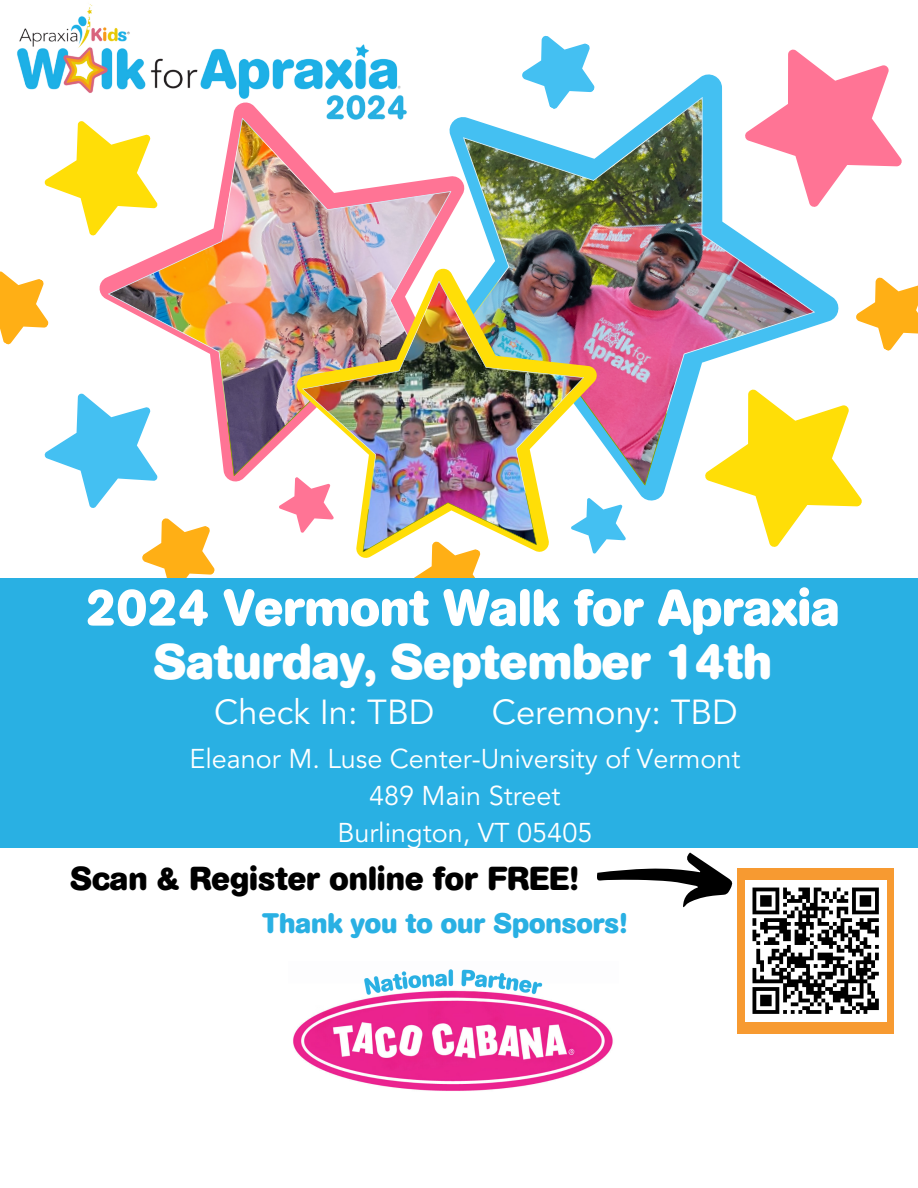
<style>
.page{position:relative;width:918px;height:1188px;background:#fff}
.page>*{position:absolute;margin:0;border:0;box-sizing:border-box;transform-origin:0 0}
.t1{font:700 51px "AG Book Rounded";color:#fff}
.t2{font:700 49.5px "AG Book Rounded";color:#fff}
.t3{font:34.5px "Avenir LT Std";color:#fff}
.t4{font:700 33px "AG Book Rounded";color:#000}
.t5{font:700 28.05px "AG Book Rounded";color:#29b0e3}
.t6{font:27px "Avenir LT Std";color:#fff}
</style>
<div class="page">
<svg style="left:638px;top:74px;width:201px;height:427px"></svg>
<img style="left:543px;top:97px;width:272px;height:389px">
<svg style="left:44px;top:448px;width:171px;height:130px"></svg>
<svg style="left:677px;top:351px;width:185px;height:196px"></svg>
<svg style="left:52px;top:117px;width:491px;height:405px"></svg>
<img style="left:108px;top:118px;width:344px;height:358px">
<img style="left:17px;top:4px;width:394px;height:260px">
<div style="left:738px;top:868px;width:156px;height:165px;background:#f79a31"></div>
<svg style="left:597px;top:853px;width:136px;height:54px"></svg>
<img style="left:283px;top:252px;width:334px;height:325px">
<img style="left:302px;top:281px;width:282px;height:271px">
<svg style="left:562px;top:485px;width:76px;height:75px"></svg>
<svg style="left:270px;top:464px;width:76px;height:76px"></svg>
<svg style="left:717px;top:49px;width:185px;height:178px"></svg>
<svg style="left:25px;top:95px;width:157px;height:155px"></svg>
<svg style="left:514px;top:35px;width:98px;height:87px"></svg>
<svg style="left:848px;top:277px;width:70px;height:86px"></svg>
<svg style="left:0;top:259px;width:66px;height:98px"></svg>
<div style="left:0;top:578px;width:918px;height:270px;background:#29b0e3"></div>
<img style="left:293px;top:969px;width:320px;height:122px">
<div style="left:745px;top:880px;width:142px;height:142px;background:#fff"></div>
<svg style="left:752px;top:887px;width:127px;height:127px"></svg>
<p class="t1" style="left:86px;top:578px;width:756px">2024 Vermont Walk for Apraxia</p>
<p class="t2" style="left:153px;top:633px;width:620px">Saturday, September 14th</p>
<p class="t3" style="left:214px;top:697px;width:222px">Check In: TBD</p>
<p class="t3" style="left:492px;top:697px;width:247px">Ceremony: TBD</p>
<p class="t6" style="left:189px;top:748px;width:552px">Eleanor M. Luse Center-University of Vermont</p>
<p class="t6" style="left:369px;top:785px;width:193px">489 Main Street</p>
<p class="t6" style="left:337px;top:822px;width:257px">Burlington, VT 05405</p>
<p class="t4" style="left:70px;top:860px;width:509px">Scan &amp; Register online for FREE!</p>
<p class="t5" style="left:262px;top:907px;width:366px">Thank you to our Sponsors!</p>
</div>
